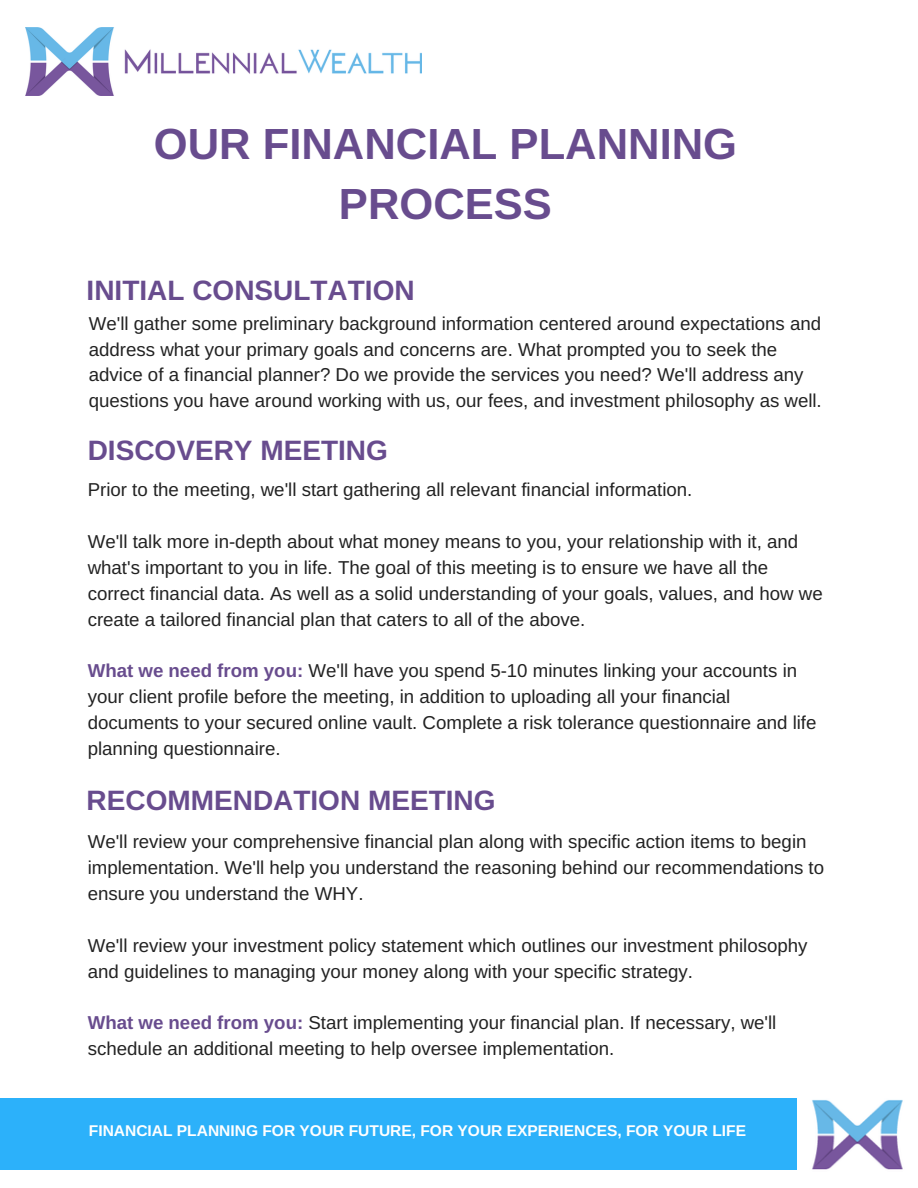
<style>
.page{position:relative;width:918px;height:1188px;background:#fff}
.page>*{position:absolute;margin:0;border:0;box-sizing:border-box;transform-origin:0 0}
.t1{font:700 43.65px/60.8px "Arimo";color:#684c8e;text-align:center}
.t2{font:700 28.05px "Arimo";color:#684c8e}
.t3{font:18.75px/25.8px "Arimo";color:#222}
.t4{font:700 15.6px "Arimo";color:#fff}
.s1{font-weight:700;color:#684c8e}
</style>
<div class="page">
<img style="left:26px;top:27px;width:396px;height:69px">
<div style="left:0;top:1098px;width:796px;height:72px;background:#2cb1fa"></div>
<img style="left:812px;top:1100px;width:91px;height:70px">
<h1 class="t1" style="left:154px;top:113px;width:585px">OUR FINANCIAL PLANNING<br>PROCESS</h1>
<h2 class="t2" style="left:87px;top:275px;width:330px">INITIAL CONSULTATION</h2>
<p class="t3" style="left:89px;top:310px;width:734px">We'll gather some preliminary background information centered around expectations and address what your primary goals and concerns are. What prompted you to seek the advice of a financial planner? Do we provide the services you need? We'll address any questions you have around working with us, our fees, and investment philosophy as well.</p>
<h2 class="t2" style="left:88px;top:435px;width:302px">DISCOVERY MEETING</h2>
<p class="t3" style="left:88px;top:477px;width:606px">Prior to the meeting, we'll start gathering all relevant financial information.</p>
<p class="t3" style="left:88px;top:528px;width:737px">We'll talk more in-depth about what money means to you, your relationship with it, and what's important to you in life. The goal of this meeting is to ensure we have all the correct financial data. As well as a solid understanding of your goals, values, and how we create a tailored financial plan that caters to all of the above.</p>
<p class="t3" style="left:88px;top:658px;width:730px"><span class="s1">What we need from you:</span> We'll have you spend 5-10 minutes linking your accounts in your client profile before the meeting, in addition to uploading all your financial documents to your secured online vault. Complete a risk tolerance questionnaire and life planning questionnaire.</p>
<h2 class="t2" style="left:87px;top:785px;width:410px">RECOMMENDATION MEETING</h2>
<p class="t3" style="left:88px;top:829px;width:738px">We'll review your comprehensive financial plan along with specific action items to begin implementation. We'll help you understand the reasoning behind our recommendations to ensure you understand the WHY.</p>
<p class="t3" style="left:88px;top:932px;width:721px">We'll review your investment policy statement which outlines our investment philosophy and guidelines to managing your money along with your specific strategy.</p>
<p class="t3" style="left:88px;top:1010px;width:690px"><span class="s1">What we need from you:</span> Start implementing your financial plan. If necessary, we'll schedule an additional meeting to help oversee implementation.</p>
<p class="t4" style="left:89px;top:1122px;width:659px">FINANCIAL PLANNING FOR YOUR FUTURE, FOR YOUR EXPERIENCES, FOR YOUR LIFE</p>
</div>
